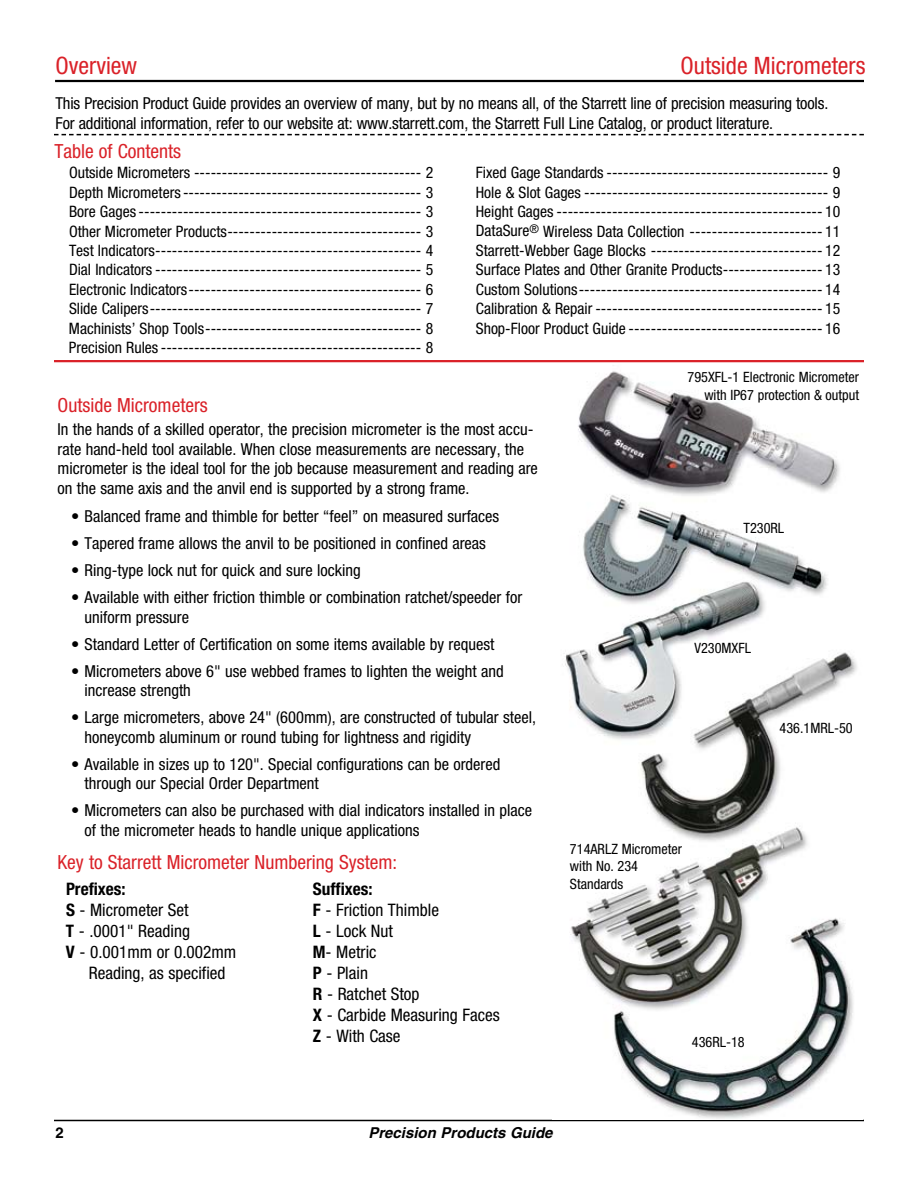
<style>
.page{position:relative;width:918px;height:1188px;background:#fff}
.page>*{position:absolute;margin:0;border:0;box-sizing:border-box;transform-origin:0 0}
.t1{font:condensed 24px "Helvetica Neue";color:#da2128}
.t2{font:condensed 19.5px "Helvetica Neue";color:#da2128}
.t3{font:condensed 17.25px/21px "Helvetica Neue";color:#000}
.t4{font:700 condensed 17.25px "Helvetica Neue";color:#000}
.t5{font:condensed 16.5px/19.5px "Helvetica Neue";color:#000}
.t6{font:condensed 15.75px/19.4px "Helvetica Neue";color:#000;text-align:justify}
.t7{font:italic 700 15px "Helvetica";color:#000}
.t8{font:700 15px "Helvetica";color:#000}
.t9{font:condensed 14.25px/17.2px "Helvetica Neue";color:#000;text-align:right}
.s1{font-weight:700}
</style>
<div class="page">
<hr style="left:55px;top:80px;width:809px;height:2px;background:#000">
<hr style="left:54px;top:1120px;width:810px;height:1px;background:#000">
<svg style="left:54px;top:134px;width:810px;height:1px"></svg>
<img style="left:565px;top:371px;width:292px;height:748px">
<div style="left:683px;top:1034px;width:70px;height:17px;background:#fff"></div>
<hr style="left:54px;top:360px;width:810px;height:2px;background:#da2128">
<h1 class="t1" style="left:56px;top:52px;width:83px">Overview</h1>
<h1 class="t1" style="left:681px;top:52px;width:186px">Outside Micrometers</h1>
<p class="t5" style="left:56px;top:93px;width:774px">This Precision Product Guide provides an overview of many, but by no means all, of the Starrett line of precision measuring tools.<br>For additional information, refer to our website at: www.starrett.com, the Starrett Full Line Catalog, or product literature.</p>
<p class="t2" style="left:54px;top:140px;width:128px">Table of Contents</p>
<p class="t6" style="left:69px;top:163px;width:366px">Outside Micrometers ----------------------------------------- 2<br>Depth Micrometers ------------------------------------------- 3<br>Bore Gages --------------------------------------------------- 3<br>Other Micrometer Products----------------------------------- 3<br>Test Indicators------------------------------------------------ 4<br>Dial Indicators ------------------------------------------------ 5<br>Electronic Indicators------------------------------------------ 6<br>Slide Calipers------------------------------------------------- 7<br>Machinists’ Shop Tools--------------------------------------- 8<br>Precision Rules ----------------------------------------------- 8</p>
<p class="t6" style="left:476px;top:163px;width:366px">Fixed Gage Standards ---------------------------------------- 9<br>Hole &amp; Slot Gages -------------------------------------------- 9<br>Height Gages ------------------------------------------------ 10<br>DataSure<sup>®</sup> Wireless Data Collection ------------------------ 11<br>Starrett-Webber Gage Blocks ------------------------------- 12<br>Surface Plates and Other Granite Products------------------ 13<br>Custom Solutions-------------------------------------------- 14<br>Calibration &amp; Repair ----------------------------------------- 15<br>Shop-Floor Product Guide ----------------------------------- 16</p>
<p class="t2" style="left:58px;top:394px;width:152px">Outside Micrometers</p>
<p class="t5" style="left:58px;top:420px;width:482px">In the hands of a skilled operator, the precision micrometer is the most accu&shy;rate hand-held tool available. When close measurements are necessary, the micrometer is the ideal tool for the job because measurement and reading are on the same axis and the anvil end is supported by a strong frame.</p>
<p class="t5" style="left:71px;top:506px;width:430px">• Balanced frame and thimble for better “feel” on measured surfaces</p>
<p class="t5" style="left:71px;top:533px;width:416px">• Tapered frame allows the anvil to be positioned in confined areas</p>
<p class="t5" style="left:71px;top:560px;width:291px">• Ring-type lock nut for quick and sure locking</p>
<p class="t5" style="left:85px;top:587px;width:439px;text-indent:-14px">• Available with either friction thimble or combination ratchet/speeder for uniform pressure</p>
<p class="t5" style="left:71px;top:634px;width:425px">• Standard Letter of Certification on some items available by request</p>
<p class="t5" style="left:85px;top:661px;width:421px;text-indent:-14px">• Micrometers above 6" use webbed frames to lighten the weight and increase strength</p>
<p class="t5" style="left:85px;top:708px;width:453px;text-indent:-14px">• Large micrometers, above 24" (600mm), are constructed of tubular steel, honeycomb aluminum or round tubing for lightness and rigidity</p>
<p class="t5" style="left:85px;top:754px;width:417px;text-indent:-13px">• Available in sizes up to 120". Special configurations can be ordered through our Special Order Department</p>
<p class="t5" style="left:85px;top:801px;width:449px;text-indent:-14px">• Micrometers can also be purchased with dial indicators installed in place of the micrometer heads to handle unique applications</p>
<p class="t2" style="left:58px;top:851px;width:341px">Key to Starrett Micrometer Numbering System:</p>
<p class="t4" style="left:66px;top:878px;width:61px">Prefixes:</p>
<p class="t3" style="left:66px;top:899px;width:124px"><span class="s1">S</span> - Micrometer Set</p>
<p class="t3" style="left:66px;top:920px;width:126px"><span class="s1">T</span> - .0001" Reading</p>
<p class="t3" style="left:66px;top:941px;width:172px"><span class="s1">V</span> - 0.001mm or 0.002mm</p>
<p class="t3" style="left:89px;top:962px;width:138px">Reading, as specified</p>
<p class="t3" style="left:313px;top:878px;width:188px"><span class="s1">Suffixes:<br>F</span> - Friction Thimble<br><span class="s1">L</span> - Lock Nut<br><span class="s1">M</span>- Metric<br><span class="s1">P</span> - Plain<br><span class="s1">R</span> - Ratchet Stop<br><span class="s1">X</span> - Carbide Measuring Faces<br><span class="s1">Z</span> - With Case</p>
<p class="t9" style="left:688px;top:369px;width:173px">795XFL-1 Electronic Micrometer with IP67 protection &amp; output</p>
<p class="t9" style="left:743px;top:519px;width:42px">T230RL</p>
<p class="t9" style="left:694px;top:639px;width:58px">V230MXFL</p>
<p class="t9" style="left:780px;top:719px;width:75px">436.1MRL-50</p>
<p class="t9" style="left:570px;top:840px;width:114px;text-align:left">714ARLZ Micrometer with No. 234<br>Standards</p>
<p class="t9" style="left:692px;top:1033px;width:54px">436RL-18</p>
<p class="t8" style="left:56px;top:1124px;width:10px">2</p>
<p class="t7" style="left:368px;top:1124px;width:186px">Precision Products Guide</p>
</div>
